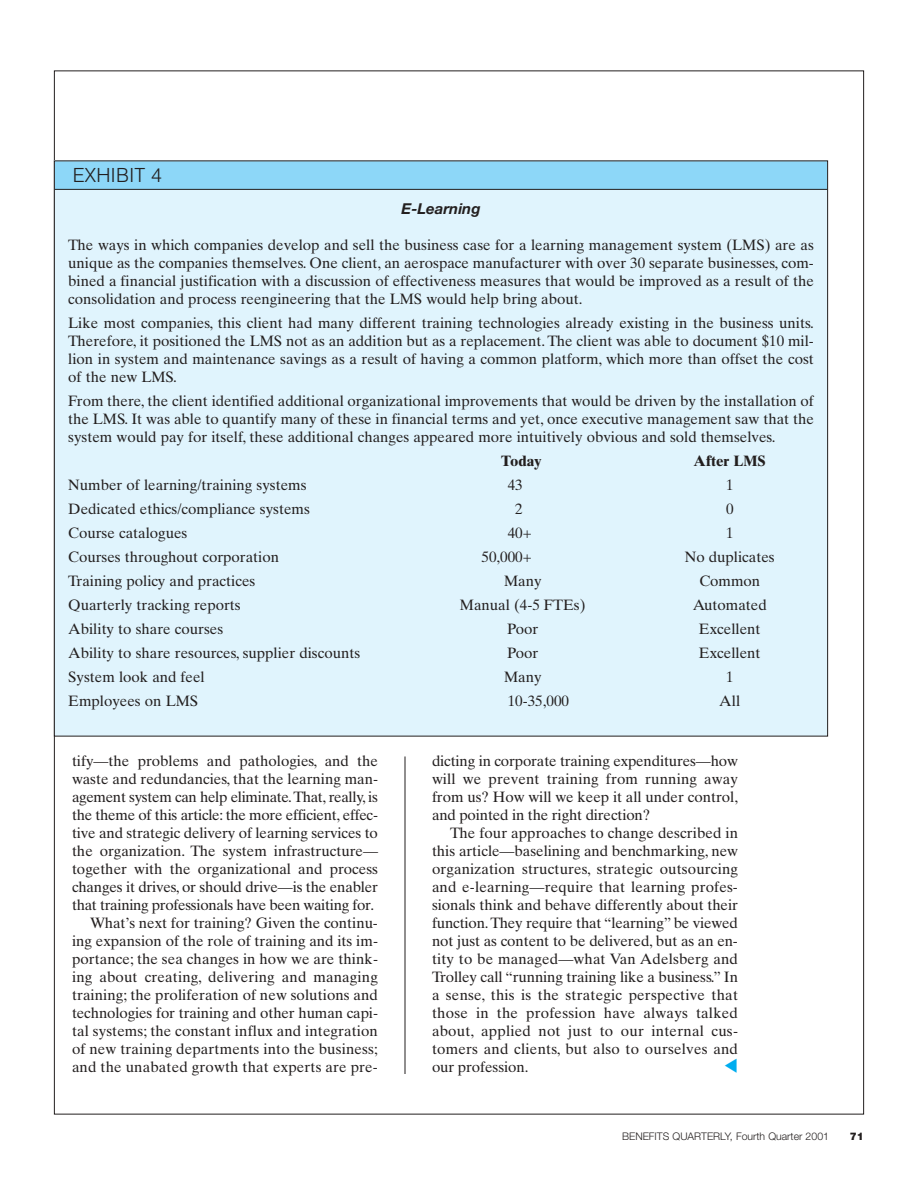
<style>
.page{position:relative;width:918px;height:1188px;background:#fff}
.page>*{position:absolute;margin:0;border:0;box-sizing:border-box;transform-origin:0 0}
.t1{font:300 19.5px "Helvetica";color:#231f1f}
.t2{font:18.3px "European Pi Three";color:#00adef;scale:.92 1}
.t3{font:15px/18px "Times Ten";color:#231f1f;text-align:justify}
.t4{font:700 15px "Times Ten";color:#231f1f}
.t5{font:italic 700 15px "Helvetica Neue";color:#231f1f}
.t6{font:300 10.5px "Helvetica Neue";color:#231f1f}
.t7{font:900 10.5px "Helvetica Neue";color:#231f1f}
</style>
<div class="page">
<hr style="left:405px;top:756px;width:1px;height:318px;background:#231f1f">
<div style="left:54px;top:161px;width:774px;height:575px;background:#e0f4fd"></div>
<div style="left:55px;top:161px;width:772px;height:28px;background:#8dd7f8"></div>
<hr style="left:55px;top:189px;width:772px;height:1px;background:#231f1f">
<h1 class="t1" style="left:73px;top:168px;width:91px">EXHIBIT 4</h1>
<p class="t5" style="left:401px;top:203px;width:81px">E-Learning</p>
<p class="t3" style="left:68px;top:237px;width:747px">The ways in which companies develop and sell the business case for a learning management system (LMS) are as unique as the companies themselves. One client, an aerospace manufacturer with over 30 separate businesses, com&shy;bined a financial justification with a discussion of effectiveness measures that would be improved as a result of the consolidation and process reengineering that the LMS would help bring about.</p>
<p class="t3" style="left:68px;top:315px;width:747px">Like most companies, this client had many different training technologies already existing in the business units.<br>Therefore, it positioned the LMS not as an addition but as a replacement. The client was able to document $10 mil&shy;lion in system and maintenance savings as a result of having a common platform, which more than offset the cost of the new LMS.</p>
<p class="t3" style="left:68px;top:393px;width:747px">From there, the client identified additional organizational improvements that would be driven by the installation of the LMS. It was able to quantify many of these in financial terms and yet, once executive management saw that the system would pay for itself, these additional changes appeared more intuitively obvious and sold themselves.</p>
<p class="t4" style="left:501px;top:455px;width:42px">Today</p>
<p class="t4" style="left:694px;top:455px;width:74px">After LMS</p>
<p class="t3" style="left:68px;top:477px;width:240px">Number of learning/training systems</p>
<p class="t3" style="left:508px;top:477px;width:16px">43</p>
<p class="t3" style="left:726px;top:477px;width:9px">1</p>
<p class="t3" style="left:68px;top:501px;width:243px">Dedicated ethics/compliance systems</p>
<p class="t3" style="left:515px;top:501px;width:9px">2</p>
<p class="t3" style="left:726px;top:501px;width:9px">0</p>
<p class="t3" style="left:68px;top:525px;width:121px">Course catalogues</p>
<p class="t3" style="left:508px;top:525px;width:25px">40+</p>
<p class="t3" style="left:726px;top:525px;width:9px">1</p>
<p class="t3" style="left:68px;top:549px;width:212px">Courses throughout corporation</p>
<p class="t3" style="left:482px;top:549px;width:52px">50,000+</p>
<p class="t3" style="left:685px;top:549px;width:91px">No duplicates</p>
<p class="t3" style="left:68px;top:573px;width:189px">Training policy and practices</p>
<p class="t3" style="left:504px;top:573px;width:39px">Many</p>
<p class="t3" style="left:699px;top:573px;width:62px">Common</p>
<p class="t3" style="left:68px;top:597px;width:174px">Quarterly tracking reports</p>
<p class="t3" style="left:460px;top:597px;width:127px">Manual (4-5 FTEs)</p>
<p class="t3" style="left:693px;top:597px;width:75px">Automated</p>
<p class="t3" style="left:68px;top:621px;width:156px">Ability to share courses</p>
<p class="t3" style="left:507px;top:621px;width:32px">Poor</p>
<p class="t3" style="left:699px;top:621px;width:63px">Excellent</p>
<p class="t3" style="left:68px;top:645px;width:294px">Ability to share resources, supplier discounts</p>
<p class="t3" style="left:507px;top:645px;width:32px">Poor</p>
<p class="t3" style="left:699px;top:645px;width:63px">Excellent</p>
<p class="t3" style="left:68px;top:669px;width:138px">System look and feel</p>
<p class="t3" style="left:504px;top:669px;width:39px">Many</p>
<p class="t3" style="left:726px;top:669px;width:9px">1</p>
<p class="t3" style="left:68px;top:693px;width:131px">Employees on LMS</p>
<p class="t3" style="left:508px;top:693px;width:63px">10-35,000</p>
<p class="t3" style="left:719px;top:693px;width:22px">All</p>
<p class="t3" style="left:72px;top:753px;width:308px;text-align:right">tify—the problems and pathologies, and the waste and redundancies, that the learning man&shy;agement system can help eliminate.That, really, is the theme of this article: the more efficient, effec&shy;tive and strategic delivery of learning services to the organization. The system infrastructure— together with the organizational and process changes it drives, or should drive—is the enabler that training professionals have been waiting for.<br>What’s next for training? Given the continu&shy;ing expansion of the role of training and its im&shy;portance; the sea changes in how we are think&shy;ing about creating, delivering and managing training; the proliferation of new solutions and technologies for training and other human capi&shy;tal systems; the constant influx and integration of new training departments into the business; and the unabated growth that experts are pre-</p>
<p class="t3" style="left:432px;top:753px;width:308px">dicting in corporate training expenditures—how will we prevent training from running away from us? How will we keep it all under control, and pointed in the right direction?</p>
<p class="t3" style="left:432px;top:825px;width:308px;text-indent:18px">The four approaches to change described in this article—baselining and benchmarking, new organization structures, strategic outsourcing and e-learning—require that learning profes&shy;sionals think and behave differently about their function.They require that “learning” be viewed not just as content to be delivered, but as an en&shy;tity to be managed—what Van Adelsberg and Trolley call “running training like a business.” In a sense, this is the strategic perspective that those in the profession have always talked about, applied not just to our internal cus&shy;tomers and clients, but also to ourselves and our profession.</p>
<p class="t2" style="left:724px;top:1053px;width:17px">-</p>
<p class="t6" style="left:622px;top:1132px;width:208px">BENEFITS QUARTERLY, Fourth Quarter 2001</p>
<p class="t7" style="left:850px;top:1132px;width:16px">71</p>
</div>
